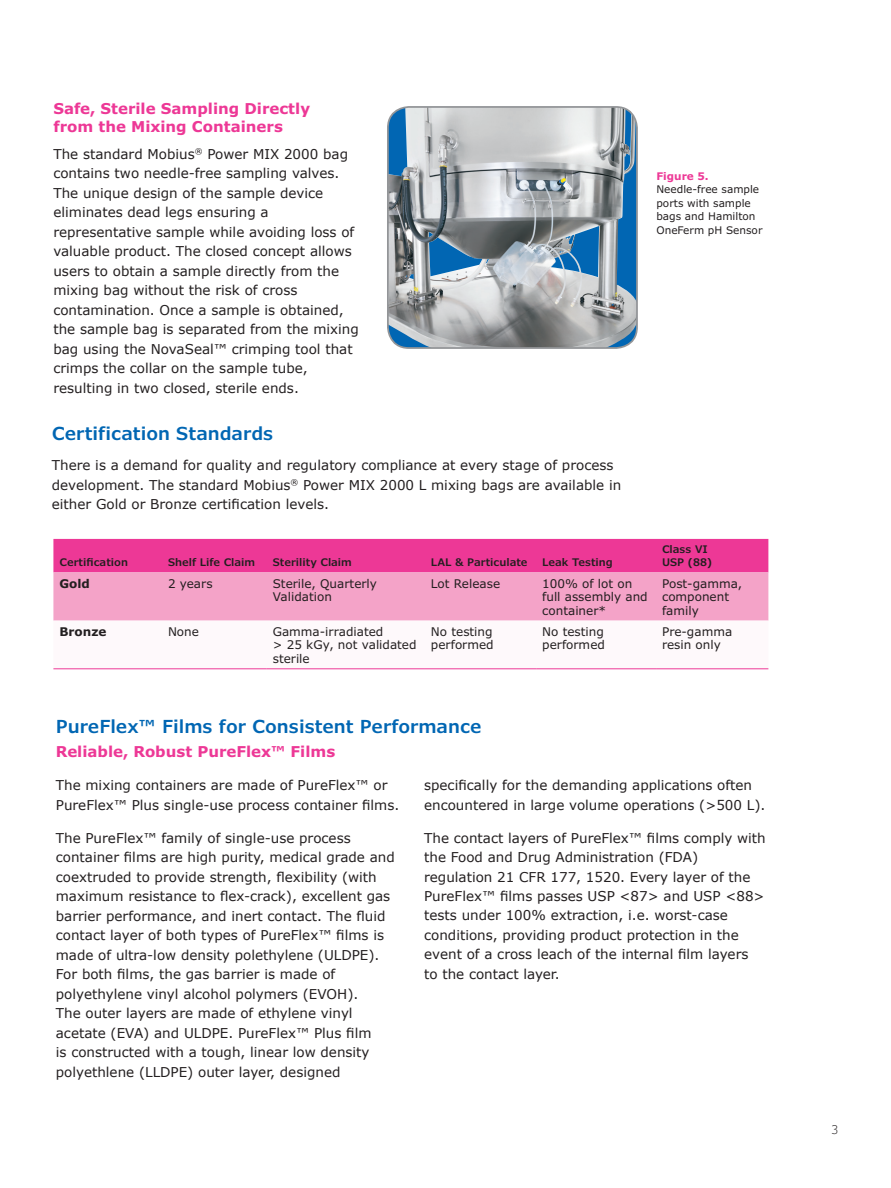
<style>
.page{position:relative;width:891px;height:1188px;background:#fff}
.page>*{position:absolute;margin:0;border:0;box-sizing:border-box;transform-origin:0 0}
.t1{font:600 18px "Verdana Pro";color:#0166b3}
.t2{font:700 15px/18px "Verdana Pro";color:#ed3896}
.t3{font:13.5px/19.5px "Verdana";color:#231f20}
.t4{font:12px/13.5px "Verdana Pro";color:#231f20}
.t5{font:700 12px "Verdana Pro";color:#231f20}
.t6{font:300 12px "Verdana Pro";color:#231f20}
.t7{font:600 10.5px/13.5px "Verdana Pro";color:#231f20}
.t8{font:10.5px/13.5px "Verdana Pro";color:#231f20}
.t9{font:700 10.5px "Verdana Pro";color:#ed3896}
</style>
<div class="page">
<svg style="left:53px;top:539px;width:715px;height:82px;background:#f178b4"></svg>
<hr style="left:53px;top:668px;width:109px;height:1px;background:#ed3896">
<hr style="left:162px;top:668px;width:105px;height:1px;background:#ed3896">
<hr style="left:267px;top:668px;width:158px;height:1px;background:#ed3896">
<hr style="left:425px;top:668px;width:111px;height:1px;background:#ed3896">
<hr style="left:536px;top:668px;width:120px;height:1px;background:#ed3896">
<hr style="left:656px;top:668px;width:112px;height:1px;background:#ed3896">
<img style="left:388px;top:107px;width:249px;height:241px">
<div style="left:387px;top:106px;width:251px;height:243px;border:2px solid #939598;border-radius:21px"></div>
<p class="t2" style="left:53px;top:100px;width:258px">Safe, Sterile Sampling Directly from the Mixing Containers</p>
<p class="t3" style="left:53px;top:144px;width:307px">The standard Mobius<sup>®</sup> Power MIX 2000 bag contains two needle-free sampling valves.<br>The unique design of the sample device eliminates dead legs ensuring a representative sample while avoiding loss of valuable product. The closed concept allows users to obtain a sample directly from the mixing bag without the risk of cross contamination. Once a sample is obtained, the sample bag is separated from the mixing bag using the NovaSeal™ crimping tool that crimps the collar on the sample tube, resulting in two closed, sterile ends.</p>
<h1 class="t1" style="left:52px;top:422px;width:223px">Certification Standards</h1>
<p class="t3" style="left:52px;top:456px;width:571px">There is a demand for quality and regulatory compliance at every stage of process development. The standard Mobius<sup>®</sup> Power MIX 2000 L mixing bags are available in either Gold or Bronze certification levels.</p>
<p class="t7" style="left:59px;top:556px;width:70px">Certification</p>
<p class="t7" style="left:168px;top:556px;width:89px">Shelf Life Claim</p>
<p class="t7" style="left:273px;top:556px;width:81px">Sterility Claim</p>
<p class="t7" style="left:431px;top:556px;width:98px">LAL &amp; Particulate</p>
<p class="t7" style="left:542px;top:556px;width:72px">Leak Testing</p>
<p class="t9" style="left:656px;top:169px;width:54px">Figure 5.</p>
<p class="t8" style="left:656px;top:183px;width:108px">Needle-free sample ports with sample bags and Hamilton<br>OneFerm pH Sensor</p>
<p class="t7" style="left:662px;top:542px;width:52px">Class VI<br>USP (88)</p>
<p class="t5" style="left:59px;top:575px;width:32px">Gold</p>
<p class="t4" style="left:168px;top:577px;width:46px">2 years</p>
<p class="t4" style="left:273px;top:577px;width:106px">Sterile, Quarterly<br>Validation</p>
<p class="t4" style="left:431px;top:577px;width:71px">Lot Release</p>
<p class="t4" style="left:542px;top:577px;width:107px">100% of lot on full assembly and container*</p>
<p class="t4" style="left:662px;top:577px;width:82px">Post-gamma, component family</p>
<p class="t5" style="left:59px;top:624px;width:49px">Bronze</p>
<p class="t4" style="left:168px;top:625px;width:33px">None</p>
<p class="t4" style="left:273px;top:625px;width:145px">Gamma-irradiated<br>&gt; 25 kGy, not validated sterile</p>
<p class="t4" style="left:431px;top:625px;width:64px">No testing performed</p>
<p class="t4" style="left:542px;top:625px;width:64px">No testing performed</p>
<p class="t4" style="left:662px;top:625px;width:72px">Pre-gamma resin only</p>
<h1 class="t1" style="left:56px;top:715px;width:427px">PureFlex™ Films for Consistent Performance</h1>
<p class="t2" style="left:56px;top:742px;width:281px">Reliable, Robust PureFlex™ Films</p>
<p class="t3" style="left:56px;top:776px;width:345px">The mixing containers are made of PureFlex™ or<br>PureFlex™ Plus single-use process container films.</p>
<p class="t3" style="left:56px;top:828px;width:340px">The PureFlex™ family of single-use process container films are high purity, medical grade and coextruded to provide strength, flexibility (with maximum resistance to flex-crack), excellent gas barrier performance, and inert contact. The fluid contact layer of both types of PureFlex™ films is made of ultra-low density polethylene (ULDPE).<br>For both films, the gas barrier is made of polyethylene vinyl alcohol polymers (EVOH).<br>The outer layers are made of ethylene vinyl acetate (EVA) and ULDPE. PureFlex™ Plus film<br>is constructed with a tough, linear low density polyethlene (LLDPE) outer layer, designed</p>
<p class="t3" style="left:424px;top:776px;width:343px">specifically for the demanding applications often encountered in large volume operations (&gt;500 L).</p>
<p class="t3" style="left:424px;top:828px;width:343px">The contact layers of PureFlex™ films comply with the Food and Drug Administration (FDA) regulation 21 CFR 177, 1520. Every layer of the PureFlex™ films passes USP &lt;87&gt; and USP &lt;88&gt; tests under 100% extraction, i.e. worst-case conditions, providing product protection in the event of a cross leach of the internal film layers<br>to the contact layer.</p>
<p class="t6" style="left:831px;top:1122px;width:8px">3</p>
</div>
